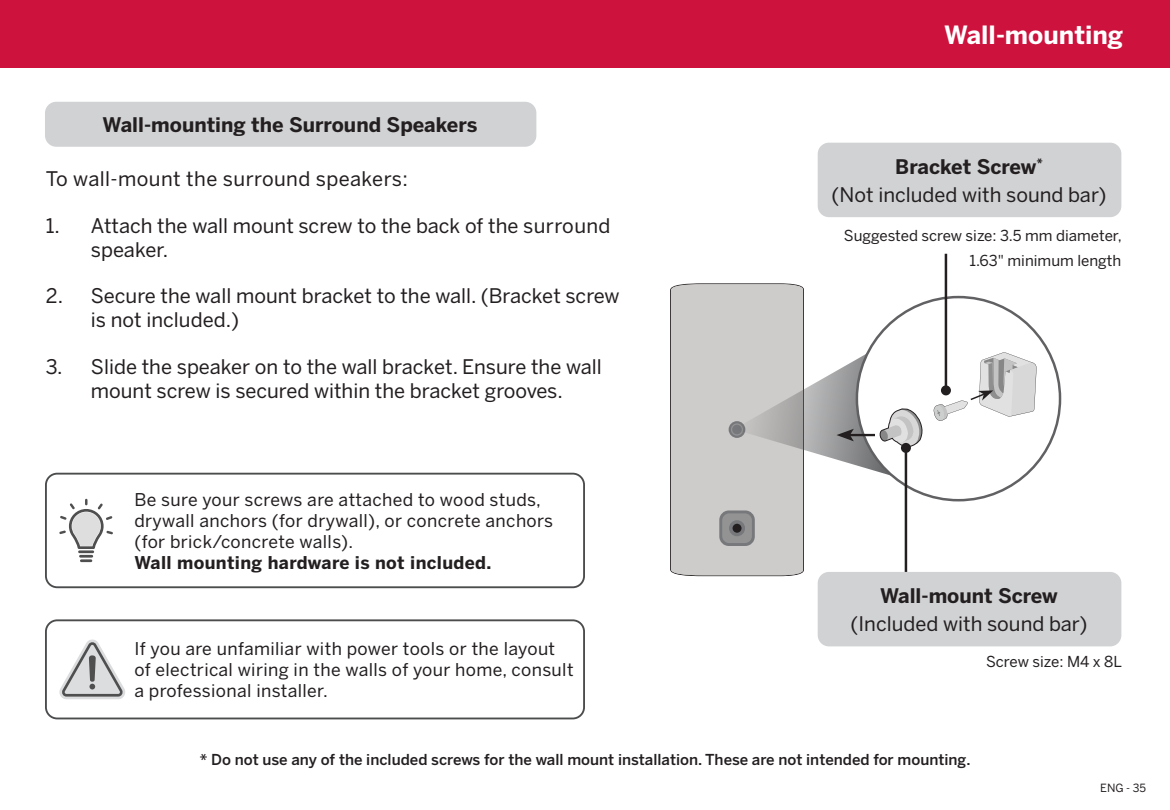
<style>
.page{position:relative;width:1170px;height:810px;background:#fff}
.page>*{position:absolute;margin:0;border:0;box-sizing:border-box;transform-origin:0 0}
.t1{font:700 25px "Benton Sans";color:#fff}
.t2{font:20px/24px "Benton Sans";color:#231f20}
.t3{font:700 20px "Benton Sans";color:#231f20}
.t4{font:20px "Benton Sans";letter-spacing:.02em;color:#231f20}
.t5{font:17.5px/21px "Benton Sans";letter-spacing:.02em;color:#231f20}
.t6{font:700 17.5px "Benton Sans";letter-spacing:.02em;color:#231f20}
.t7{font:500 15px "Benton Sans";color:#231f20}
.t8{font:15px/25px "Benton Sans";color:#231f20;text-align:right}
.t9{font:11.25px "Benton Sans";color:#231f20}
.s1{font-weight:700}
</style>
<div class="page">
<div style="left:0;top:0;width:1170px;height:68px;background:#cd123d"></div>
<svg style="left:59px;top:639px;width:66px;height:60px"></svg>
<div style="left:45px;top:619px;width:540px;height:100px;border:2px solid #4b4c4d;border-radius:11px"></div>
<div style="left:45px;top:473px;width:540px;height:115px;border:2px solid #4b4c4d;border-radius:11px"></div>
<hr style="left:78px;top:550px;width:16px;height:3px;background:#4f4f4f">
<hr style="left:79px;top:555px;width:14px;height:3px;background:#4f4f4f">
<svg style="left:80px;top:559px;width:12px;height:3px"></svg>
<svg style="left:59px;top:499px;width:54px;height:50px"></svg>
<div style="left:45px;top:102px;width:491px;height:45px;background:#d1d2d4;border-radius:11px"></div>
<div style="left:818px;top:143px;width:303px;height:74px;background:#d1d2d4;border-radius:11px"></div>
<div style="left:671px;top:284px;width:132px;height:291px;background:#ceccca"></div>
<div style="left:719px;top:510px;width:36px;height:36px;background:#77787b;border-radius:9px"></div>
<div style="left:722px;top:513px;width:30px;height:30px;background:#939393;border-radius:7px"></div>
<svg style="left:731px;top:522px;width:12px;height:12px"></svg>
<div style="left:729px;top:520px;width:16px;height:16px;border:3px solid #77787b;border-radius:50%"></div>
<svg style="left:729px;top:421px;width:16px;height:17px"></svg>
<div style="left:732px;top:424px;width:10px;height:11px;background:#77787b;border-radius:50%"></div>
<div style="left:731px;top:423px;width:12px;height:13px;border:1px solid #939393;border-radius:50%"></div>
<svg style="left:933px;top:352px;width:104px;height:69px"></svg>
<svg style="left:734px;top:328px;width:189px;height:151px"></svg>
<hr style="left:945px;top:254px;width:2px;height:136px;background:#231f20">
<div style="left:941px;top:385px;width:10px;height:10px;background:#231f20;border-radius:50%"></div>
<hr style="left:905px;top:448px;width:2px;height:142px;background:#231f20">
<div style="left:901px;top:443px;width:10px;height:10px;background:#231f20;border-radius:50%"></div>
<div style="left:818px;top:572px;width:303px;height:74px;background:#d1d2d4;border-radius:11px"></div>
<p class="t3" style="left:103px;top:117px;width:376px">Wall-mounting the Surround Speakers</p>
<p class="t4" style="left:46px;top:171px;width:364px">To wall-mount the surround speakers:</p>
<p class="t2" style="left:91px;top:215px;width:521px;text-indent:-45px">1. Attach the wall mount screw to the back of the surround speaker.</p>
<p class="t2" style="left:91px;top:286px;width:530px;text-indent:-45px">2. Secure the wall mount bracket to the wall. (Bracket screw is not included.)</p>
<p class="t2" style="left:46px;top:356px;width:557px;text-align:center">3. Slide the speaker on to the wall bracket. Ensure the wall mount screw is secured within the bracket grooves.</p>
<p class="t5" style="left:134px;top:491px;width:420px">Be sure your screws are attached to wood studs, drywall anchors (for drywall), or concrete anchors (for brick/concrete walls).</p>
<p class="t6" style="left:134px;top:555px;width:359px">Wall mounting hardware is not included.</p>
<p class="t5" style="left:134px;top:640px;width:441px">If you are unfamiliar with power tools or the layout of electrical wiring in the walls of your home, consult a professional installer.</p>
<p class="t1" style="left:944px;top:24px;width:180px">Wall-mounting</p>
<p class="t2" style="left:832px;top:155px;width:276px;line-height:27.5px;text-align:center"><span class="s1">Bracket Screw</span><sup>*<br></sup>(Not included with sound bar)</p>
<p class="t8" style="left:844px;top:224px;width:279px">Suggested screw size: 3.5 mm diameter,<br>1.63" minimum length</p>
<p class="t3" style="left:880px;top:588px;width:179px">Wall-mount Screw</p>
<p class="t2" style="left:851px;top:613px;width:238px">(Included with sound bar)</p>
<p class="t8" style="left:986px;top:651px;width:137px">Screw size: M4 x 8L</p>
<p class="t7" style="left:200px;top:754px;width:772px">* Do not use any of the included screws for the wall mount installation. These are not intended for mounting.</p>
<p class="t9" style="left:1100px;top:783px;width:48px">ENG - 35</p>
</div>
